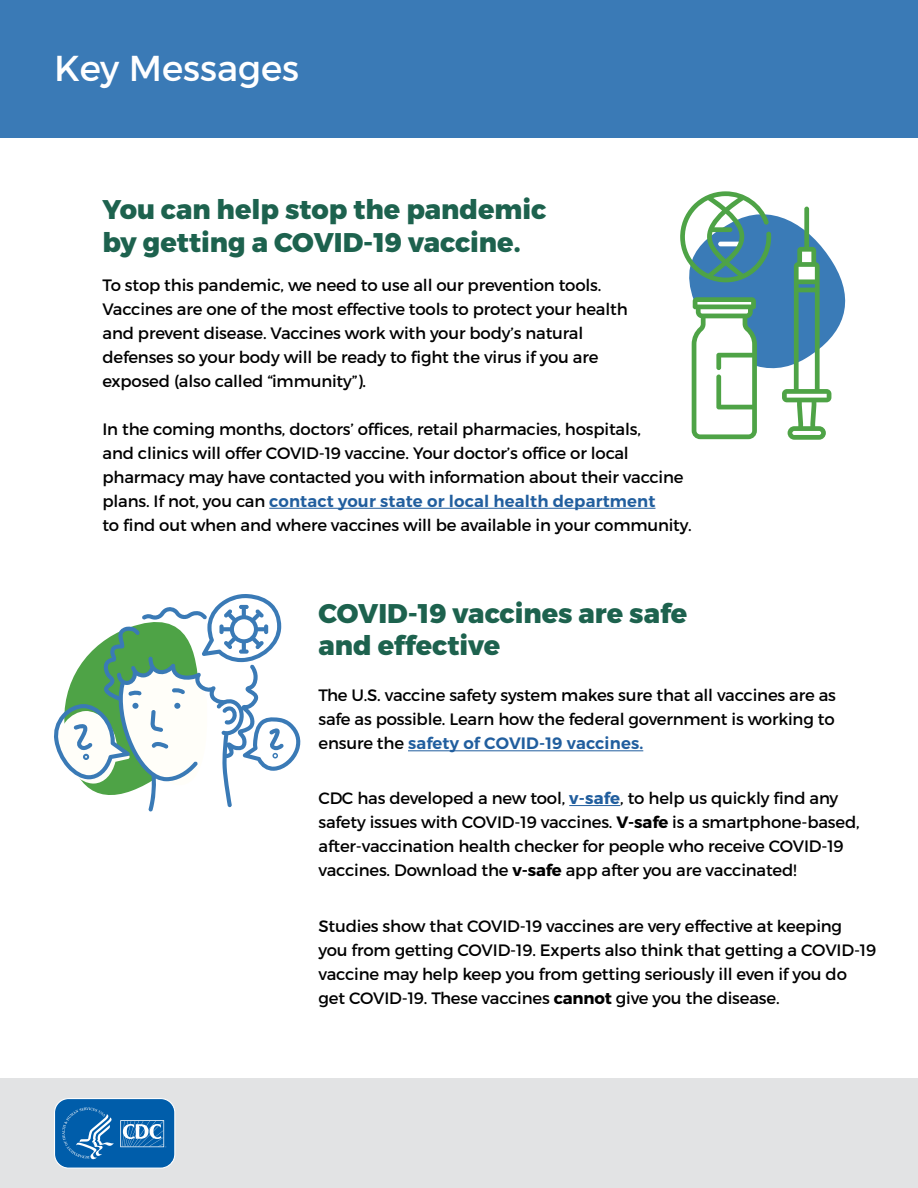
<style>
.page{position:relative;width:918px;height:1188px;background:#fff}
.page>*{position:absolute;margin:0;border:0;box-sizing:border-box;transform-origin:0 0}
.t1{font:36px "Montserrat";color:#fff}
.t2{font:800 27px/32.4px "Montserrat";color:#1d624e}
.t3{font:16.5px/24px "Montserrat";letter-spacing:-.01em;color:#000}
.s1{font-weight:600;color:#215e9e}
.s2{font-weight:700;color:#215e9e}
.s3{font-weight:700}
</style>
<div class="page">
<div style="left:0;top:0;width:918px;height:137px;background:#3a7ab6"></div>
<hr style="left:269px;top:508px;width:387px;height:1px;background:#215e9e">
<hr style="left:408px;top:750px;width:235px;height:1px;background:#215e9e">
<hr style="left:569px;top:805px;width:51px;height:1px;background:#215e9e">
<div style="left:0;top:1079px;width:918px;height:109px;background:#e2e3e4"></div>
<svg style="left:54px;top:1098px;width:121px;height:71px"></svg>
<svg style="left:680px;top:191px;width:166px;height:249px"></svg>
<svg style="left:54px;top:594px;width:247px;height:217px"></svg>
<h1 class="t1" style="left:54px;top:46px;width:247px">Key Messages</h1>
<h2 class="t2" style="left:102px;top:194px;width:445px">You can help stop the pandemic by getting a COVID-19 vaccine.</h2>
<p class="t3" style="left:102px;top:273px;width:527px">To stop this pandemic, we need to use all our prevention tools.<br>Vaccines are one of the most effective tools to protect your health and prevent disease. Vaccines work with your body’s natural defenses so your body will be ready to fight the virus if you are exposed (also called “immunity”).</p>
<p class="t3" style="left:102px;top:417px;width:591px">In the coming months, doctors’ offices, retail pharmacies, hospitals,<br>and clinics will offer COVID-19 vaccine. Your doctor’s office or local pharmacy may have contacted you with information about their vaccine plans. If not, you can <span class="s1">contact your state or local health department<br></span>to find out when and where vaccines will be available in your community.</p>
<h2 class="t2" style="left:318px;top:598px;width:370px">COVID-19 vaccines are safe and effective</h2>
<p class="t3" style="left:318px;top:683px;width:519px;text-align:justify">The U.S. vaccine safety system makes sure that all vaccines are as safe as possible. Learn how the federal government is working to ensure the <span class="s1">safety of COVID-19 vaccines.</span></p>
<p class="t3" style="left:318px;top:786px;width:543px">CDC has developed a new tool, <span class="s2">v-safe</span>, to help us quickly find any safety issues with COVID-19 vaccines. <span class="s3">V-safe</span> is a smartphone-based, after-vaccination health checker for people who receive COVID-19 vaccines. Download the <span class="s3">v-safe</span> app after you are vaccinated!</p>
<p class="t3" style="left:318px;top:914px;width:559px">Studies show that COVID-19 vaccines are very effective at keeping<br>you from getting COVID-19. Experts also think that getting a COVID-19 vaccine may help keep you from getting seriously ill even if you do get COVID-19. These vaccines <span class="s3">cannot</span> give you the disease.</p>
</div>
